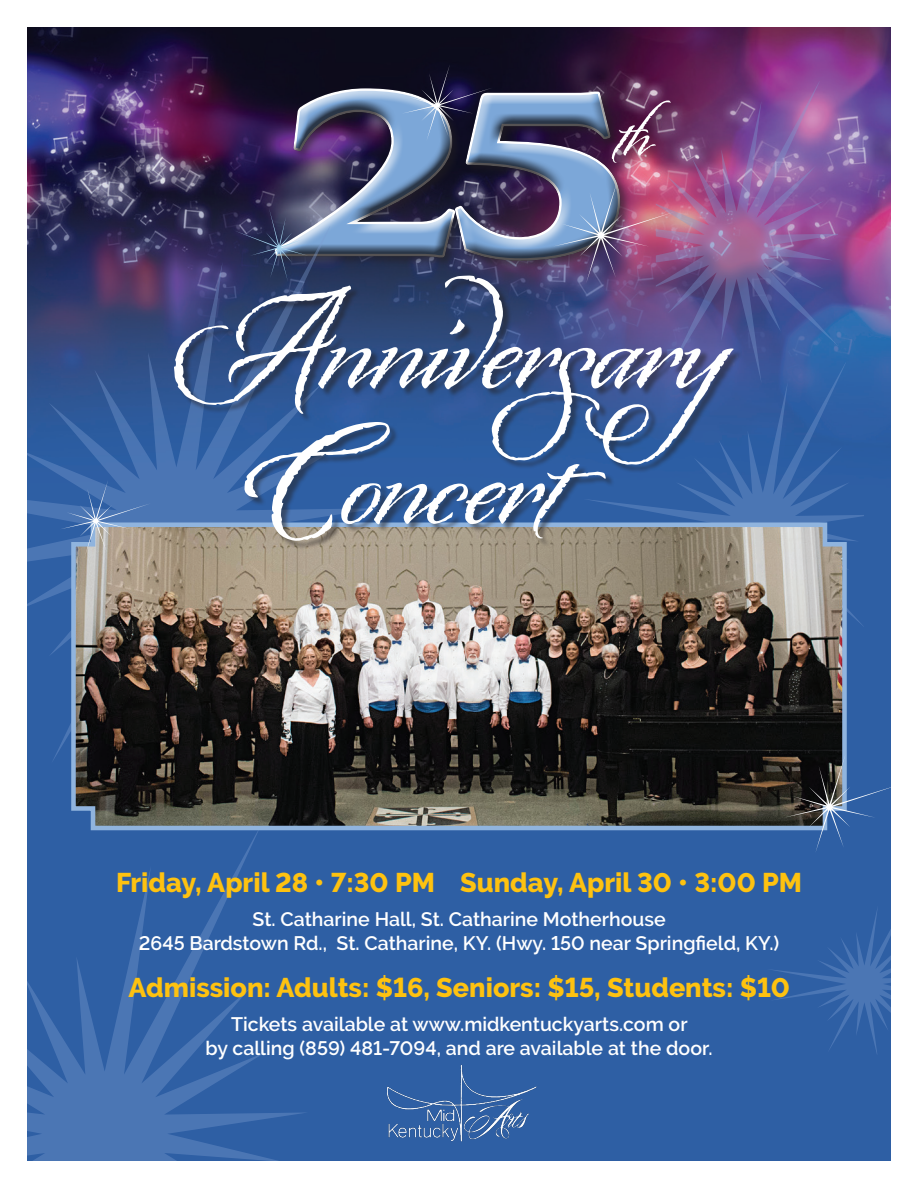
<style>
.page{position:relative;width:918px;height:1188px;background:#fff}
.page>*{position:absolute;margin:0;border:0;box-sizing:border-box;transform-origin:0 0}
.t1{font:145.35px "Origins";color:#fff}
.t2{font:73.05px "Origins";color:#fff}
.t3{font:800 27px "Raleway";color:#fec210}
.t4{font:600 19.5px "Raleway";color:#fff}
</style>
<div class="page">
<img style="left:28px;top:27px;width:863px;height:1134px">
<img style="left:234px;top:64px;width:441px;height:213px">
<svg style="left:27px;top:226px;width:353px;height:559px;background:#385087"></svg>
<svg style="left:27px;top:830px;width:281px;height:331px;background:#3564a8"></svg>
<svg style="left:743px;top:362px;width:121px;height:303px;background:#3362a6"></svg>
<img style="left:656px;top:81px;width:182px;height:302px">
<img style="left:69px;top:520px;width:780px;height:313px">
<div style="left:175px;top:277px;width:568px;height:273px;background:#231f20;opacity:.5"></div>
<svg style="left:60px;top:480px;width:91px;height:77px;background:#6b86ae"></svg>
<svg style="left:783px;top:754px;width:108px;height:99px;background:#38547c"></svg>
<img style="left:377px;top:1060px;width:165px;height:85px">
<svg style="left:766px;top:905px;width:125px;height:150px;background:#3363a6"></svg>
<p class="t2" style="left:615px;top:87px;width:36px">th</p>
<p class="t1" style="left:171px;top:252px;width:657px">Anniversary</p>
<p class="t1" style="left:237px;top:388px;width:327px">Concert</p>
<p class="t3" style="left:116px;top:867px;width:688px">Friday, April 28 • 7:30 PM Sunday, April 30 • 3:00 PM</p>
<p class="t4" style="left:253px;top:908px;width:415px">St. Catharine Hall, St. Catharine Motherhouse</p>
<p class="t4" style="left:139px;top:932px;width:642px">2645 Bardstown Rd., St. Catharine, KY. (Hwy. 150 near Springfield, KY.)</p>
<p class="t3" style="left:128px;top:972px;width:663px">Admission: Adults: $16, Seniors: $15, Students: $10</p>
<p class="t4" style="left:231px;top:1013px;width:458px">Tickets available at www.midkentuckyarts.com or</p>
<p class="t4" style="left:206px;top:1037px;width:509px">by calling (859) 481-7094, and are available at the door.</p>
</div>
